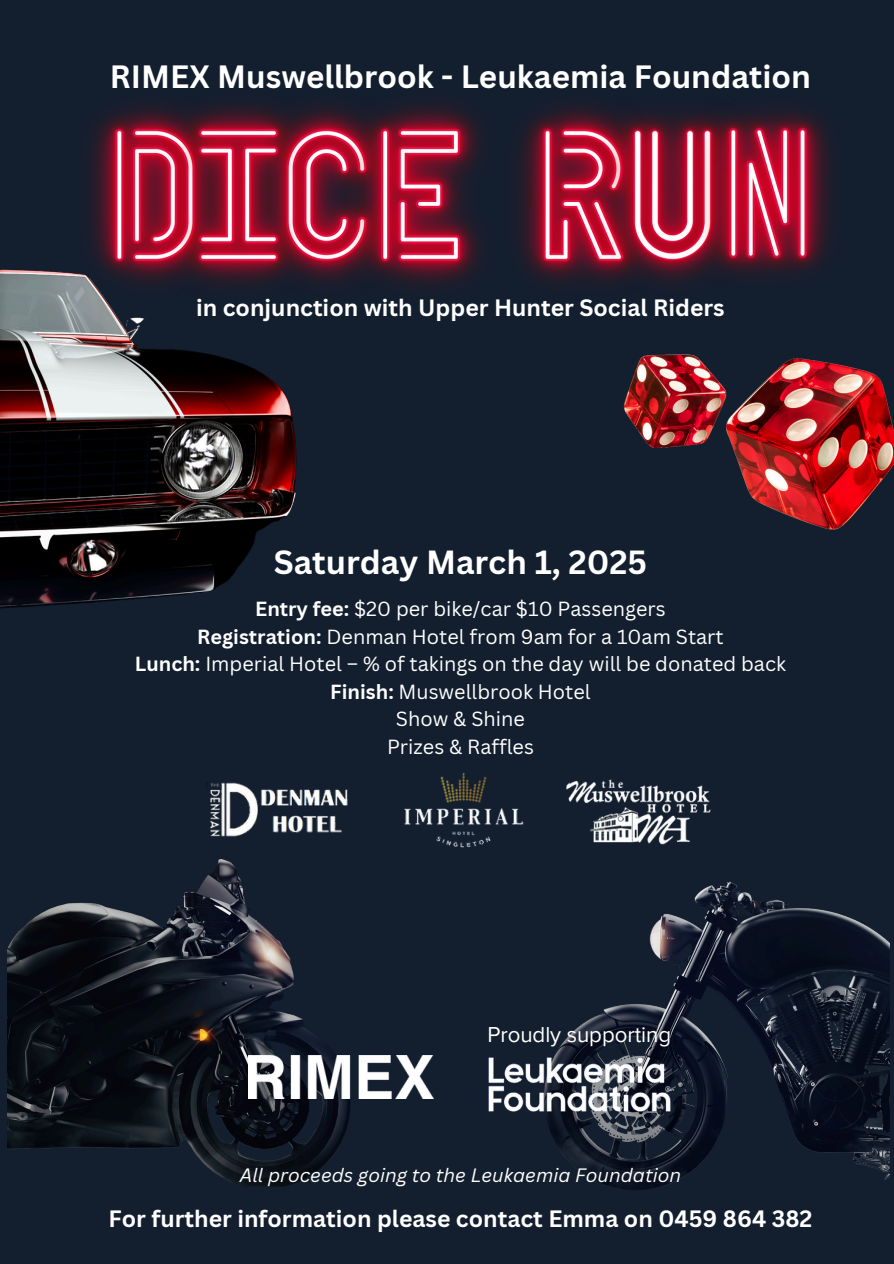
<style>
.page{position:relative;width:894px;height:1264px;background:#fff}
.page>*{position:absolute;margin:0;border:0;box-sizing:border-box;transform-origin:0 0}
.t1{font:700 32.55px "Canva Sans";color:#fff}
.t2{font:700 31.35px "Canva Sans";color:#fff}
.t3{font:700 23.1px "Canva Sans";color:#fff}
.t4{font:22.2px "Proxima Nova";letter-spacing:-.005em;color:#fff}
.t5{font:19.95px "Canva Sans";color:#fff}
.t6{font:italic 18.9px "Canva Sans";color:#fff}
.s1{font-weight:700}
</style>
<div class="page">
<div style="left:0;top:0;width:893px;height:1263px;background:#131f2f"></div>
<img style="left:623px;top:354px;width:270px;height:176px">
<img style="left:0;top:269px;width:297px;height:340px">
<img style="left:8px;top:859px;width:881px;height:331px">
<img style="left:249px;top:1055px;width:184px;height:43px">
<img style="left:479px;top:1032px;width:192px;height:104px">
<img style="left:206px;top:782px;width:142px;height:55px">
<img style="left:404px;top:772px;width:120px;height:76px">
<img style="left:590px;top:815px;width:100px;height:30px">
<img style="left:566px;top:779px;width:145px;height:36px">
<img style="left:518px;top:105px;width:79px;height:178px">
<img style="left:597px;top:108px;width:98px;height:175px">
<img style="left:79px;top:105px;width:84px;height:190px">
<img style="left:315px;top:106px;width:29px;height:177px">
<img style="left:695px;top:110px;width:136px;height:169px">
<img style="left:163px;top:104px;width:152px;height:191px">
<img style="left:344px;top:104px;width:137px;height:182px">
<p class="t2" style="left:110px;top:54px;width:702px">RIMEX Muswellbrook - Leukaemia Foundation</p>
<p class="t3" style="left:196px;top:292px;width:530px">in conjunction with Upper Hunter Social Riders</p>
<p class="t1" style="left:273px;top:539px;width:375px">Saturday March 1, 2025</p>
<p class="t5" style="left:255px;top:595px;width:412px"><span class="s1">Entry fee:</span> $20 per bike/car $10 Passengers</p>
<p class="t5" style="left:197px;top:622px;width:528px"><span class="s1">Registration:</span> Denman Hotel from 9am for a 10am Start</p>
<p class="t5" style="left:135px;top:650px;width:652px"><span class="s1">Lunch:</span> Imperial Hotel – % of takings on the day will be donated back</p>
<h2 class="t5" style="left:330px;top:677px;width:262px"><span class="s1">Finish:</span> Muswellbrook Hotel</h2>
<p class="t5" style="left:396px;top:704px;width:130px">Show &amp; Shine</p>
<h1 class="t5" style="left:387px;top:732px;width:148px">Prizes &amp; Raffles</h1>
<p class="t4" style="left:487px;top:1021px;width:185px">Proudly supporting</p>
<p class="t6" style="left:240px;top:1161px;width:442px">All proceeds going to the Leukaemia Foundation</p>
<h1 class="t3" style="left:108px;top:1201px;width:705px">For further information please contact Emma on 0459 864 382</h1>
</div>
